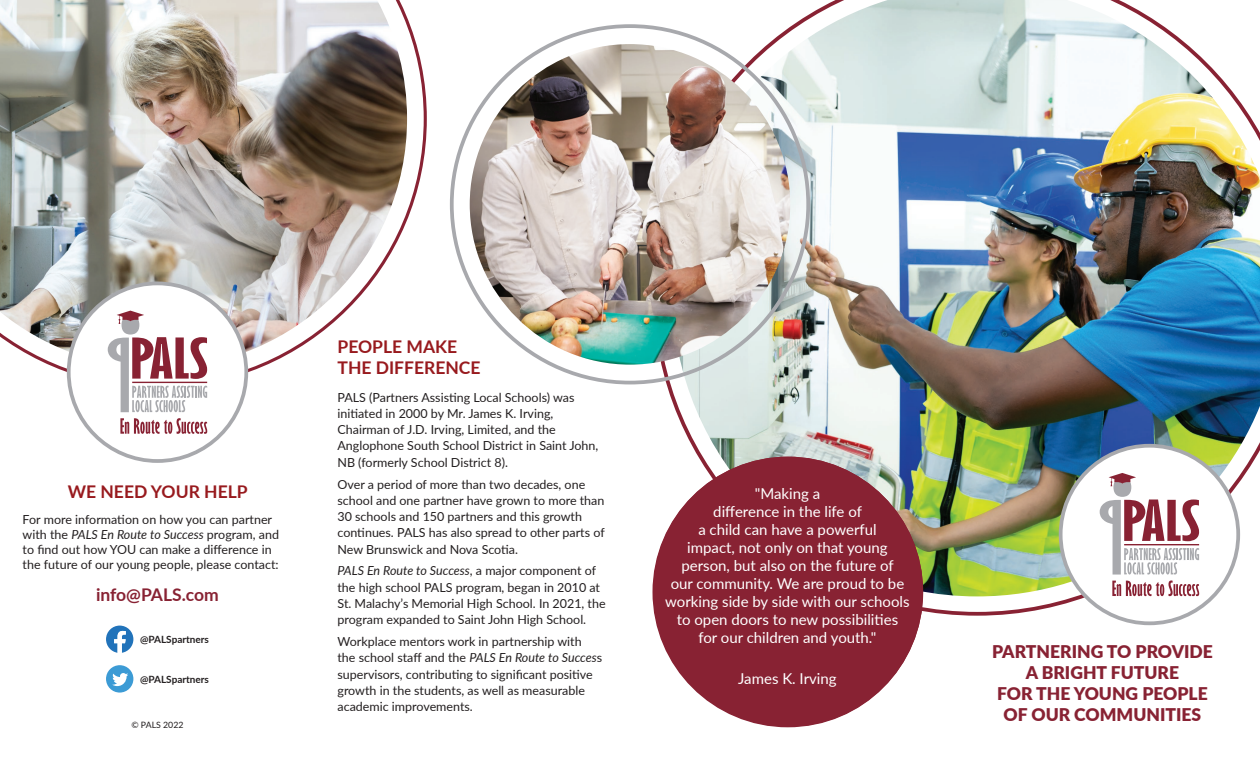
<style>
.page{position:relative;width:1260px;height:765px;background:#fff}
.page>*{position:absolute;margin:0;border:0;box-sizing:border-box;transform-origin:0 0}
.t1{font:900 17.5px/21px "Lato";color:#823;text-align:center}
.t2{font:700 17.5px/21px "Lato";color:#981a1e}
.t3{font:700 17.5px "Lato";letter-spacing:-.005em;color:#823}
.t4{font:15px/18px "Lato";color:#fff;text-align:center}
.t5{font:12.5px/16.2px "Lato";color:#231f20}
.t6{font:700 10px "Lato";color:#231f20}
.t7{font:8.75px "Lato";color:#231f20}
.s1{font-style:italic}
</style>
<div class="page">
<img style="left:653px;top:0;width:607px;height:616px">
<svg style="left:106px;top:626px;width:27px;height:27px"></svg>
<div style="left:106px;top:665px;width:27px;height:28px;background:#3c9bd5;border-radius:50%"></div>
<svg style="left:112px;top:673px;width:16px;height:13px"></svg>
<img style="left:470px;top:44px;width:320px;height:321px;border-radius:160px">
<div style="left:1061px;top:446px;width:177px;height:177px;background:#fff;border-radius:50%"></div>
<div style="left:1059px;top:444px;width:181px;height:181px;border:4px solid #a8a9ad;border-radius:50%"></div>
<svg style="left:1100px;top:473px;width:99px;height:123px"></svg>
<img style="left:0;top:0;width:427px;height:386px">
<div style="left:69px;top:283px;width:177px;height:178px;background:#fff;border-radius:50%"></div>
<div style="left:67px;top:282px;width:181px;height:181px;border:4px solid #a8a9ad;border-radius:50%"></div>
<svg style="left:120px;top:418px;width:87px;height:16px"></svg>
<svg style="left:108px;top:311px;width:99px;height:101px"></svg>
<div style="left:653px;top:457px;width:270px;height:270px;background:#823;border-radius:50%"></div>
<h1 class="t2" style="left:68px;top:480px;width:181px">WE NEED YOUR HELP</h1>
<p class="t5" style="left:23px;top:511px;width:258px;line-height:15px">For more information on how you can partner with the <span class="s1">PALS En Route to Success</span> program, and to find out how YOU can make a difference in the future of our young people, please contact:</p>
<h1 class="t3" style="left:96px;top:582px;width:124px">info@PALS.com</h1>
<p class="t6" style="left:140px;top:632px;width:70px">@PALSpartners</p>
<p class="t6" style="left:140px;top:672px;width:70px">@PALSpartners</p>
<p class="t7" style="left:131px;top:719px;width:54px">© PALS 2022</p>
<h1 class="t2" style="left:338px;top:336px;width:145px">PEOPLE MAKE<br>THE DIFFERENCE</h1>
<p class="t5" style="left:338px;top:388px;width:262px">PALS (Partners Assisting Local Schools) was initiated in 2000 by Mr. James K. Irving, Chairman of J.D. Irving, Limited, and the Anglophone South School District in Saint John, NB (formerly School District 8).</p>
<p class="t5" style="left:338px;top:475px;width:269px">Over a period of more than two decades, one school and one partner have grown to more than 30 schools and 150 partners and this growth continues. PALS has also spread to other parts of New Brunswick and Nova Scotia.</p>
<p class="t5" style="left:338px;top:562px;width:270px"><span class="s1">PALS En Route to Success</span>, a major component of the high school PALS program, began in 2010 at St. Malachy’s Memorial High School. In 2021, the program expanded to Saint John High School.</p>
<p class="t5" style="left:338px;top:633px;width:266px">Workplace mentors work in partnership with the school staff and the <span class="s1">PALS En Route to Succes</span>s supervisors, contributing to significant positive growth in the students, as well as measurable academic improvements.</p>
<p class="t4" style="left:665px;top:484px;width:246px">"Making a<br>difference in the life of<br>a child can have a powerful<br>impact, not only on that young person, but also on the future of<br>our community. We are proud to be working side by side with our schools to open doors to new possibilities<br>for our children and youth."</p>
<p class="t4" style="left:738px;top:669px;width:100px">James K. Irving</p>
<h1 class="t1" style="left:992px;top:640px;width:222px">PARTNERING TO PROVIDE<br>A BRIGHT FUTURE<br>FOR THE YOUNG PEOPLE<br>OF OUR COMMUNITIES</h1>
</div>
